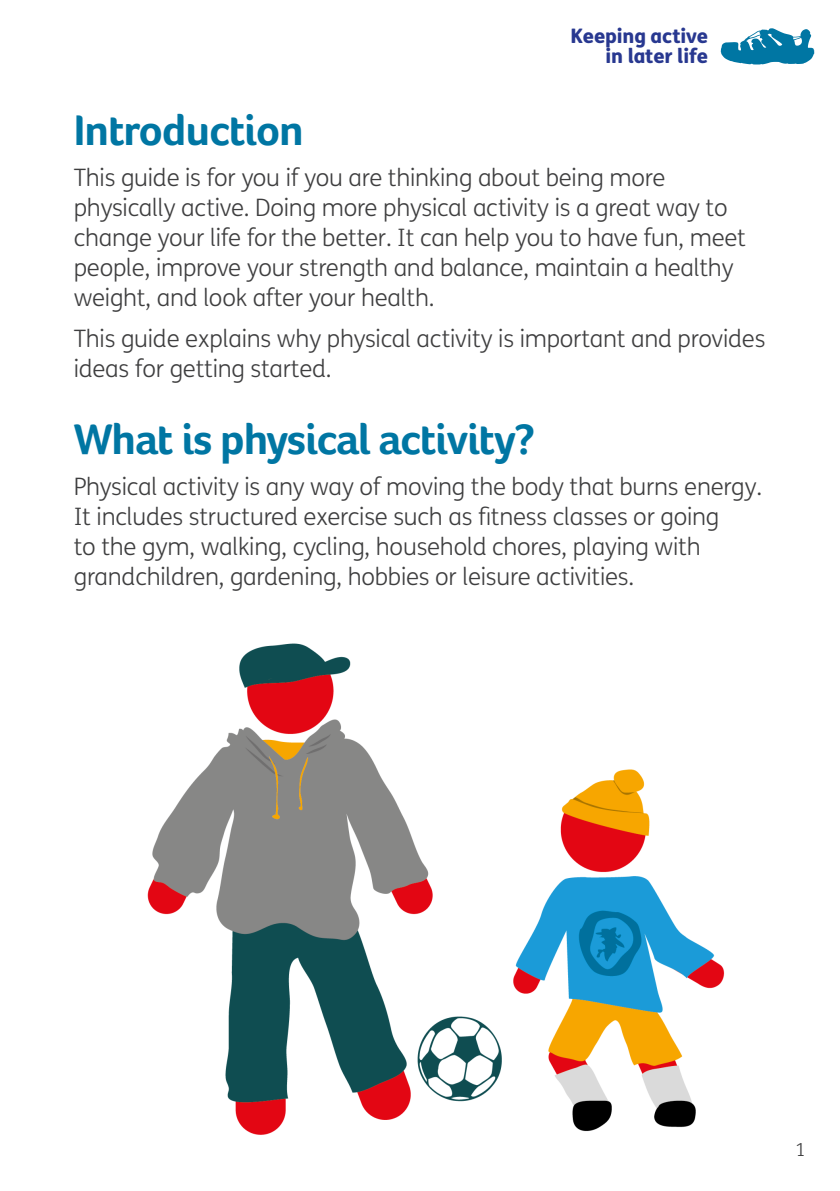
<style>
.page{position:relative;width:840px;height:1191px;background:#fff}
.page>*{position:absolute;margin:0;border:0;box-sizing:border-box;transform-origin:0 0}
.t1{font:700 44px "Foco Age UK";letter-spacing:-.025em;color:#0076a3}
.body{font:300 24px/30px "FS Me";letter-spacing:-.01em;color:#3e3e3f}
.t2{font:800 20px/20px "FS Me";letter-spacing:-.01em;color:#283890;text-align:right}
.t3{font:300 18px "FS Me";color:#3e3e3f}
</style>
<div class="page">
<svg style="left:720px;top:28px;width:94px;height:36px"></svg>
<img style="left:147px;top:643px;width:578px;height:492px">
<p class="t2" style="left:570px;top:25px;width:139px">Keeping active in later life</p>
<p class="t1" style="left:74px;top:104px;width:231px">Introduction</p>
<p class="body" style="left:74px;top:162px;width:673px">This guide is for you if you are thinking about being more physically active. Doing more physical activity is a great way to change your life for the better. It can help you to have fun, meet people, improve your strength and balance, maintain a healthy weight, and look after your health.</p>
<p class="body" style="left:74px;top:323px;width:692px">This guide explains why physical activity is important and provides ideas for getting started.</p>
<p class="t1" style="left:74px;top:413px;width:462px">What is physical activity?</p>
<p class="body" style="left:74px;top:471px;width:689px">Physical activity is any way of moving the body that burns energy.<br>It includes structured exercise such as fitness classes or going<br>to the gym, walking, cycling, household chores, playing with grandchildren, gardening, hobbies or leisure activities.</p>
<p class="t3" style="left:795px;top:1137px;width:12px">1</p>
</div>
